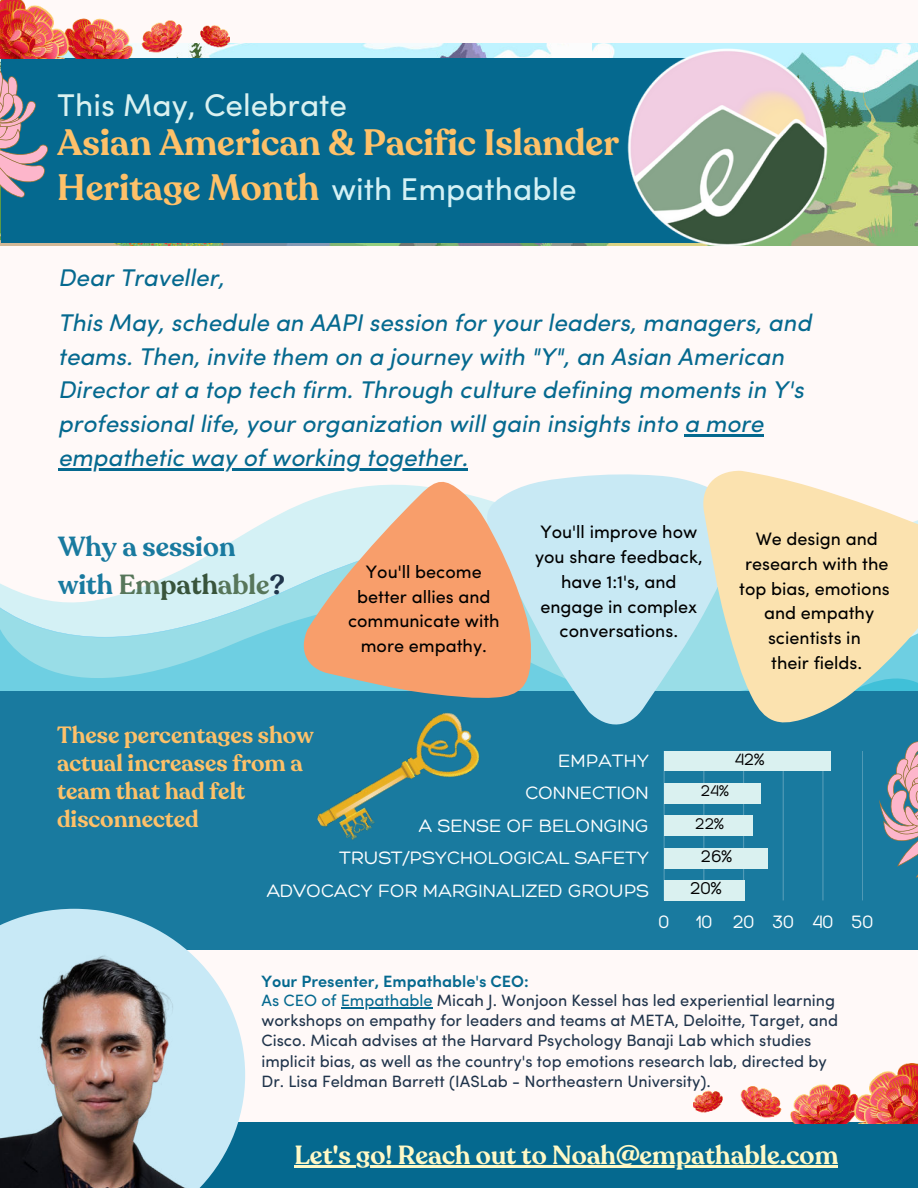
<style>
.page{position:relative;width:918px;height:1188px;background:#fff9f8}
.page>*{position:absolute;margin:0;border:0;box-sizing:border-box;transform-origin:0 0}
.t1{font:600 36.3px/45.6px "Recoleta";color:#fec169}
.t2{font:31.5px "Sofia Pro";color:#daf1f0}
.t3{font:31.5px "Sofia Pro";color:#d4f1f5}
.t4{font:600 27.3px/37.8px "Recoleta";color:#197a9f}
.t5{font:600 25.95px "Recoleta";color:#fff9c6}
.t6{font:italic 24.15px/33.8px "Sofia Pro";color:#05698f}
.t7{font:600 23.25px/28.2px "Recoleta";color:#fec169}
.t8{font:300 19.5px/32.4px "Hero";color:#fff;text-align:right}
.t9{font:300 18.6px "Hero";color:#000}
.t10{font:300 18.15px "Hero";color:#000}
.t11{font:18px/24.8px "Sofia Pro";color:#000;text-align:center}
.t12{font:300 17.7px "Hero";color:#000}
.t13{font:300 16.8px/33px "Hero";color:#000;text-align:center}
.t14{font:16.35px/20.1px "Sofia Pro";color:#20344b}
.s1{color:#57765a}
.s2{color:#38543b}
.s3{color:#20344b}
.s4{font-weight:600;color:#05698f}
.s5{color:#05698f}
</style>
<div class="page">
<img style="left:0;top:43px;width:918px;height:202px">
<svg style="left:58px;top:470px;width:410px;height:69px"></svg>
<svg style="left:193px;top:539px;width:105px;height:25px;fill:#d4f1f5"></svg>
<svg style="left:0;top:564px;width:298px;height:94px"></svg>
<svg style="left:0;top:658px;width:298px;height:34px;background:#75cfe1"></svg>
<div style="left:0;top:692px;width:918px;height:258px;background:#197a9f"></div>
<div style="left:94px;top:1123px;width:824px;height:65px;background:#05698f"></div>
<svg style="left:7px;top:909px;width:238px;height:230px"></svg>
<img style="left:0;top:922px;width:232px;height:266px">
<svg style="left:664px;top:751px;width:199px;height:149px"></svg>
<div style="left:664px;top:751px;width:167px;height:20px;background:#daf1f0"></div>
<div style="left:664px;top:783px;width:96px;height:20px;background:#daf1f0"></div>
<div style="left:664px;top:816px;width:88px;height:20px;background:#daf1f0"></div>
<div style="left:664px;top:848px;width:104px;height:20px;background:#daf1f0"></div>
<div style="left:664px;top:880px;width:80px;height:20px;background:#daf1f0"></div>
<div style="left:1px;top:58px;width:732px;height:184px;background:#05698f"></div>
<img style="left:619px;top:43px;width:220px;height:203px">
<img style="left:317px;top:712px;width:163px;height:128px">
<img style="left:0;top:0;width:229px;height:58px">
<hr style="left:341px;top:1007px;width:92px;height:1px;background:#05698f">
<img style="left:694px;top:1063px;width:224px;height:61px">
<svg style="left:0;top:53px;width:48px;height:178px"></svg>
<svg style="left:879px;top:741px;width:39px;height:137px"></svg>
<hr style="left:294px;top:1166px;width:544px;height:2px;background:#fff9c6">
<hr style="left:684px;top:434px;width:79px;height:3px;background:#05698f">
<hr style="left:58px;top:468px;width:410px;height:2px;background:#05698f">
<svg style="left:531px;top:474px;width:169px;height:251px;background:#b4ddeb"></svg>
<svg style="left:298px;top:478px;width:233px;height:220px;background:#e2b799"></svg>
<svg style="left:700px;top:470px;width:218px;height:253px;fill:#fbe2af"></svg>
<h2 class="t2" style="left:57px;top:81px;width:291px">This May, Celebrate</h2>
<h1 class="t1" style="left:57px;top:120px;width:563px">Asian American &amp; Pacific Islander<br>Heritage Month</h1>
<h2 class="t3" style="left:331px;top:165px;width:247px">with Empathable</h2>
<h3 class="t6" style="left:58px;top:253px;width:755px;line-height:45px">Dear Traveller,<br>This May, schedule an AAPI session for your leaders, managers, and</h3>
<p class="t6" style="left:58px;top:337px;width:747px">teams. Then, invite them on a journey with "Y", an Asian American Director at a top tech firm. Through culture defining moments in Y's professional life, your organization will gain insights into a more empathetic way of working together.</p>
<h3 class="t4" style="left:58px;top:529px;width:228px">Why a session with <span class="s1">Em</span><span class="s2">path</span><span class="s1">able</span><span class="s3">?</span></h3>
<p class="t11" style="left:535px;top:518px;width:169px">You'll improve how you share feedback, have 1:1's, and engage in complex conversations.</p>
<p class="t11" style="left:348px;top:558px;width:153px">You'll become better allies and communicate with more empathy.</p>
<p class="t11" style="left:739px;top:525px;width:152px">We design and research with the top bias, emotions and empathy scientists in<br>their fields.</p>
<h3 class="t7" style="left:57px;top:721px;width:258px">These percentages show actual increases from a team that had felt disconnected</h3>
<p class="t8" style="left:267px;top:745px;width:384px">EMPATHY<br>CONNECTION<br>A SENSE OF BELONGING<br>TRUST/PSYCHOLOGICAL SAFETY<br>ADVOCACY FOR MARGINALIZED GROUPS</p>
<p class="t12" style="left:735px;top:749px;width:32px">42%</p>
<p class="t13" style="left:695px;top:775px;width:36px">24%<br>22%</p>
<p class="t10" style="left:701px;top:845px;width:33px">26%</p>
<p class="t9" style="left:690px;top:878px;width:33px">20%</p>
<p class="t8" style="left:659px;top:906px;width:12px">0</p>
<p class="t8" style="left:695px;top:906px;width:179px">10 20 30 40 50</p>
<p class="t14" style="left:262px;top:970px;width:578px"><span class="s4">Your Presenter, Empathable's CEO:<br></span><span class="s5">As CEO of Empathable</span> Micah J. Wonjoon Kessel has led experiential learning workshops on empathy for leaders and teams at META, Deloitte, Target, and Cisco. Micah advises at the Harvard Psychology Banaji Lab which studies implicit bias, as well as the country's top emotions research lab, directed by Dr. Lisa Feldman Barrett (IASLab - Northeastern University).</p>
<h3 class="t5" style="left:294px;top:1138px;width:545px">Let's go! Reach out to Noah@empathable.com</h3>
</div>
